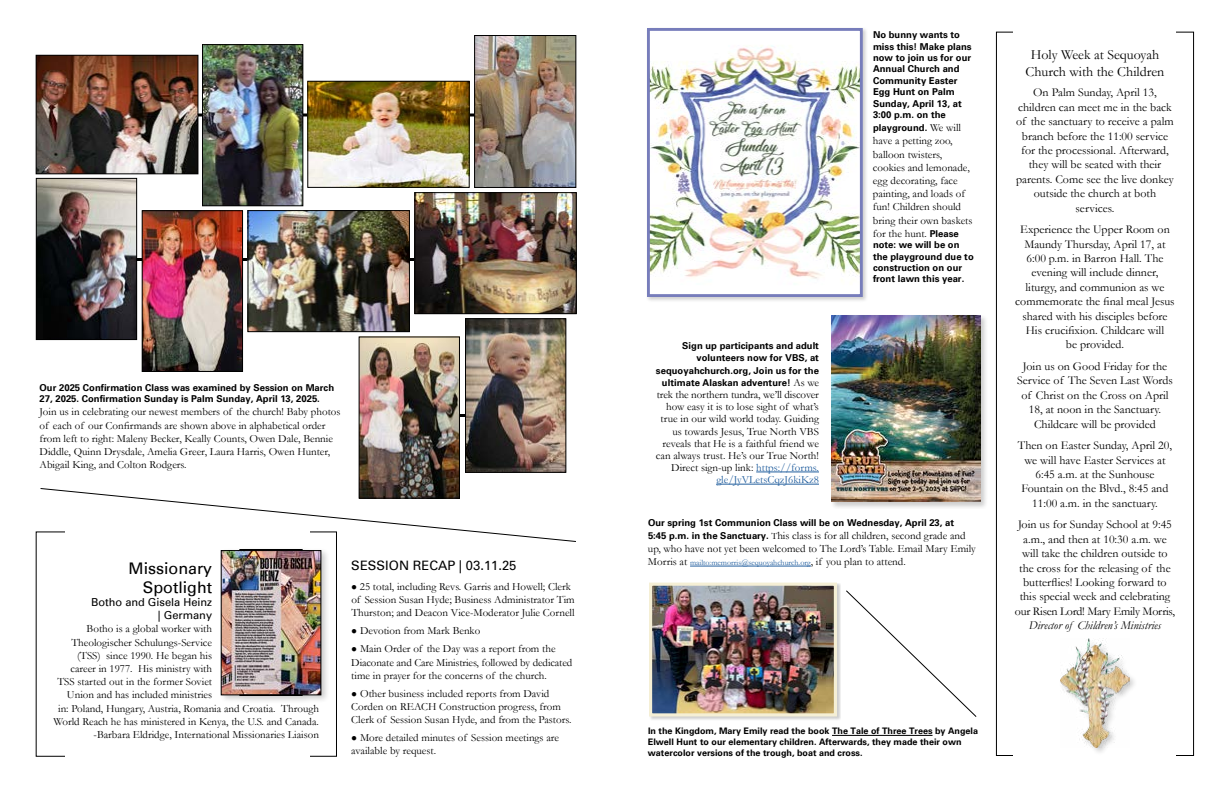
<style>
.page{position:relative;width:1224px;height:792px;background:#fff}
.page>*{position:absolute;margin:0;border:0;box-sizing:border-box;transform-origin:0 0}
.t1{font:16px/19.2px "Univers";color:#000;text-align:right}
.t2{font:14px/16.8px "Garamond";color:#000;text-align:center}
.t3{font:13px "Univers";color:#000}
.t4{font:12px/14.4px "Garamond";color:#000;text-align:center}
.t5{font:italic 12px "Garamond";color:#000}
.t6{font:11px/13.2px "Garamond";color:#000}
.t7{font:11px/13.2px "Univers";color:#000;text-align:right}
.t8{font:700 9.5px/11.4px "Univers";color:#000}
.t9{font:700 9px/10.8px "Univers";color:#000}
.t10{font:8px "Garamond";color:#215e9e}
.s1{font-size:10px}
.s2{font-family:"Garamond";font-weight:400;font-size:11px}
.s3{color:#215e9e}
.s4{font-family:"Univers";font-weight:700;font-size:9.5px}
.s5{font-size:9.5px}
.s6{font-size:11px;color:#000}
</style>
<div class="page">
<hr style="left:180px;top:114px;width:378px;height:2px;background:#000">
<hr style="left:117px;top:258px;width:378px;height:3px;background:#000">
<hr style="left:405px;top:414px;width:126px;height:3px;background:#000">
<div style="left:219px;top:547px;width:111px;height:158px;background:#000;opacity:.2"></div>
<img style="left:223px;top:553px;width:96px;height:140px">
<div style="left:221px;top:551px;width:100px;height:144px;border:1px solid #000"></div>
<hr style="left:239px;top:549px;width:64px;height:2px;background:#000">
<hr style="left:239px;top:694px;width:64px;height:2px;background:#000">
<svg style="left:39px;top:487px;width:537px;height:56px"></svg>
<div style="left:649px;top:583px;width:192px;height:138px;background:#000;opacity:.2"></div>
<img style="left:653px;top:587px;width:180px;height:125px">
<div style="left:649px;top:583px;width:188px;height:133px;border:3px solid #f5efd5"></div>
<hr style="left:756px;top:472px;width:63px;height:1px;background:#215e9e">
<hr style="left:716px;top:484px;width:103px;height:1px;background:#215e9e">
<div style="left:996px;top:32px;width:198px;height:724px;border:1px solid #000"></div>
<div style="left:1014px;top:22px;width:162px;height:748px;background:#fff"></div>
<div style="left:646px;top:27px;width:223px;height:276px;background:#000;opacity:.2"></div>
<img style="left:651px;top:32px;width:208px;height:261px">
<div style="left:647px;top:28px;width:216px;height:269px;border:3px solid #777dbb"></div>
<div style="left:831px;top:314px;width:158px;height:195px;background:#000;opacity:.2"></div>
<img style="left:832px;top:315px;width:149px;height:187px">
<img style="left:1061px;top:639px;width:69px;height:108px">
<svg style="left:846px;top:590px;width:131px;height:127px"></svg>
<hr style="left:832px;top:735px;width:101px;height:1px;background:#000">
<img style="left:361px;top:339px;width:97px;height:157px">
<div style="left:359px;top:337px;width:101px;height:161px;border:1px solid #000"></div>
<img style="left:144px;top:213px;width:97px;height:157px">
<div style="left:142px;top:211px;width:101px;height:161px;border:1px solid #000"></div>
<img style="left:476px;top:37px;width:98px;height:149px">
<div style="left:474px;top:35px;width:102px;height:153px;border:1px solid #000"></div>
<img style="left:467px;top:321px;width:97px;height:149px">
<div style="left:465px;top:319px;width:101px;height:153px;border:1px solid #000"></div>
<img style="left:204px;top:46px;width:97px;height:158px">
<div style="left:202px;top:44px;width:101px;height:162px;border:1px solid #000"></div>
<img style="left:38px;top:180px;width:97px;height:158px">
<div style="left:36px;top:178px;width:101px;height:162px;border:1px solid #000"></div>
<img style="left:250px;top:212px;width:158px;height:118px">
<div style="left:248px;top:210px;width:162px;height:122px;border:1px solid #000"></div>
<img style="left:38px;top:57px;width:158px;height:115px">
<div style="left:36px;top:55px;width:162px;height:119px;border:1px solid #000"></div>
<img style="left:310px;top:83px;width:157px;height:103px">
<div style="left:308px;top:81px;width:161px;height:107px;border:1px solid #000"></div>
<img style="left:417px;top:195px;width:157px;height:117px">
<div style="left:415px;top:193px;width:161px;height:121px;border:1px solid #000"></div>
<hr style="left:690px;top:566px;width:121px;height:1px;background:#215e9e">
<p class="t8" style="left:40px;top:382px;width:296px">Our 2025 Confirmation Class was examined by Session on March<br>27, 2025. Confirmation Sunday is Palm Sunday, April 13, 2025.</p>
<p class="t6" style="left:40px;top:405px;width:302px">Join us in celebrating our newest members of the church! Baby photos of each of our Confirmands are shown above in alphabetical order from left to right: Maleny Becker, Keally Counts, Owen Dale, Bennie Diddle, Quinn Drysdale, Amelia Greer, Laura Harris, Owen Hunter, Abigail King, and Colton Rodgers.</p>
<h1 class="t1" style="left:129px;top:559px;width:85px">Missionary<br>Spotlight</h1>
<p class="t7" style="left:91px;top:596px;width:123px">Botho and Gisela Heinz | Germany</p>
<p class="t6" style="left:87px;top:622px;width:127px">Botho is a global worker with</p>
<p class="t6" style="left:71px;top:635px;width:142px">Theologischer Schulungs-Service</p>
<p class="t6" style="left:77px;top:648px;width:137px">(TSS) since 1990. He began his</p>
<p class="t6" style="left:70px;top:662px;width:143px">career in 1977. His ministry with</p>
<p class="t6" style="left:58px;top:675px;width:156px">TSS started out in the former Soviet</p>
<p class="t6" style="left:67px;top:688px;width:147px">Union and has included ministries</p>
<p class="t6" style="left:58px;top:701px;width:262px">in: Poland, Hungary, Austria, Romania and Croatia. Through</p>
<p class="t6" style="left:54px;top:714px;width:267px">World Reach he has ministered in Kenya, the U.S. and Canada.</p>
<p class="t6" style="left:94px;top:728px;width:227px">-Barbara Eldridge, International Missionaries Liaison</p>
<p class="t3" style="left:351px;top:557px;width:167px">SESSION RECAP | 03.11.25</p>
<p class="t6" style="left:351px;top:580px;width:225px"><span class="s1">●</span> 25 total, including Revs. Garris and Howell; Clerk of Session Susan Hyde; Business Administrator Tim<br>Thurston; and Deacon Vice-Moderator Julie Cornell</p>
<p class="t6" style="left:351px;top:624px;width:130px"><span class="s1">●</span> Devotion from Mark Benko</p>
<p class="t6" style="left:351px;top:642px;width:222px"><span class="s1">●</span> Main Order of the Day was a report from the<br>Diaconate and Care Ministries, followed by dedicated time in prayer for the concerns of the church.</p>
<p class="t6" style="left:351px;top:686px;width:222px"><span class="s1">●</span> Other business included reports from David<br>Corden on REACH Construction progress, from<br>Clerk of Session Susan Hyde, and from the Pastors.</p>
<p class="t6" style="left:351px;top:731px;width:209px"><span class="s1">●</span> More detailed minutes of Session meetings are available by request.</p>
<p class="t8" style="left:656px;top:340px;width:165px;line-height:12.2px;text-align:right">Sign up participants and adult volunteers now for VBS, at sequoyahchurch.org, Join us for the ultimate Alaskan adventure! <span class="s2">As we</span></p>
<p class="t6" style="left:656px;top:388px;width:165px;line-height:12.2px;text-align:right">trek the northern tundra, we’ll discover how easy it is to lose sight of what’s true in our wild world today. Guiding us towards Jesus, True North VBS reveals that He is a faithful friend we can always trust. He’s our True North!<br>Direct sign-up link: <span class="s3">https://forms. gle/JyVLetsCqzJ6kiKz8</span></p>
<p class="t8" style="left:873px;top:29px;width:100px">No bunny wants to miss this! Make plans now to join us for our<br>Annual Church and<br>Community Easter<br>Egg Hunt on Palm<br>Sunday, April 13, at<br>3:00 p.m. on the</p>
<p class="t8" style="left:873px;top:122px;width:90px">playground. <span class="s2">We will</span></p>
<p class="t6" style="left:873px;top:134px;width:101px">have a petting zoo, balloon twisters, cookies and lemonade, egg decorating, face painting, and loads of fun! Children should bring their own baskets for the hunt. <span class="s4">Please</span></p>
<p class="t8" style="left:873px;top:239px;width:102px">note: we will be on the playground due to construction on our front lawn this year.</p>
<p class="t8" style="left:648px;top:517px;width:308px">Our spring 1st Communion Class will be on Wednesday, April 23, at</p>
<p class="t6" style="left:648px;top:529px;width:329px"><span class="s4">5:45 p.m. in the Sanctuary.</span> <span class="s5">T</span>his class is for all children, second grade and up, who have not yet been welcomed to The Lord’s Table. Email Mary Emily</p>
<p class="t10" style="left:648px;top:558px;width:259px"><span class="s6">Morris at</span> mailto:memorris@sequoyahchurch.org<span class="s6">, if you plan to attend.</span></p>
<p class="t2" style="left:1026px;top:46px;width:140px">Holy Week at Sequoyah<br>Church with the Children</p>
<p class="t4" style="left:1016px;top:85px;width:159px">On Palm Sunday, April 13, children can meet me in the back of the sanctuary to receive a palm branch before the 11:00 service for the processional. Afterward, they will be seated with their parents. Come see the live donkey outside the church at both services.</p>
<p class="t4" style="left:1015px;top:222px;width:161px">Experience the Upper Room on<br>Maundy Thursday, April 17, at<br>6:00 p.m. in Barron Hall. The evening will include dinner, liturgy, and communion as we commemorate the final meal Jesus shared with his disciples before<br>His crucifixion. Childcare will<br>be provided.</p>
<p class="t4" style="left:1017px;top:359px;width:157px">Join us on Good Friday for the<br>Service of The Seven Last Words of Christ on the Cross on April<br>18, at noon in the Sanctuary.<br>Childcare will be provided</p>
<p class="t4" style="left:1018px;top:438px;width:156px">Then on Easter Sunday, April 20, we will have Easter Services at<br>6:45 a.m. at the Sunhouse<br>Fountain on the Blvd., 8:45 and<br>11:00 a.m. in the sanctuary.</p>
<p class="t4" style="left:1015px;top:517px;width:162px">Join us for Sunday School at 9:45 a.m., and then at 10:30 a.m. we will take the children outside to the cross for the releasing of the butterflies! Looking forward to this special week and celebrating our Risen Lord! Mary Emily Morris,</p>
<p class="t5" style="left:1029px;top:617px;width:134px">Director of Children’s Ministries</p>
<p class="t9" style="left:648px;top:726px;width:332px">In the Kingdom, Mary Emily read the book The Tale of Three Trees by Angela<br>Elwell Hunt to our elementary children. Afterwards, they made their own watercolor versions of the trough, boat and cross.</p>
</div>
